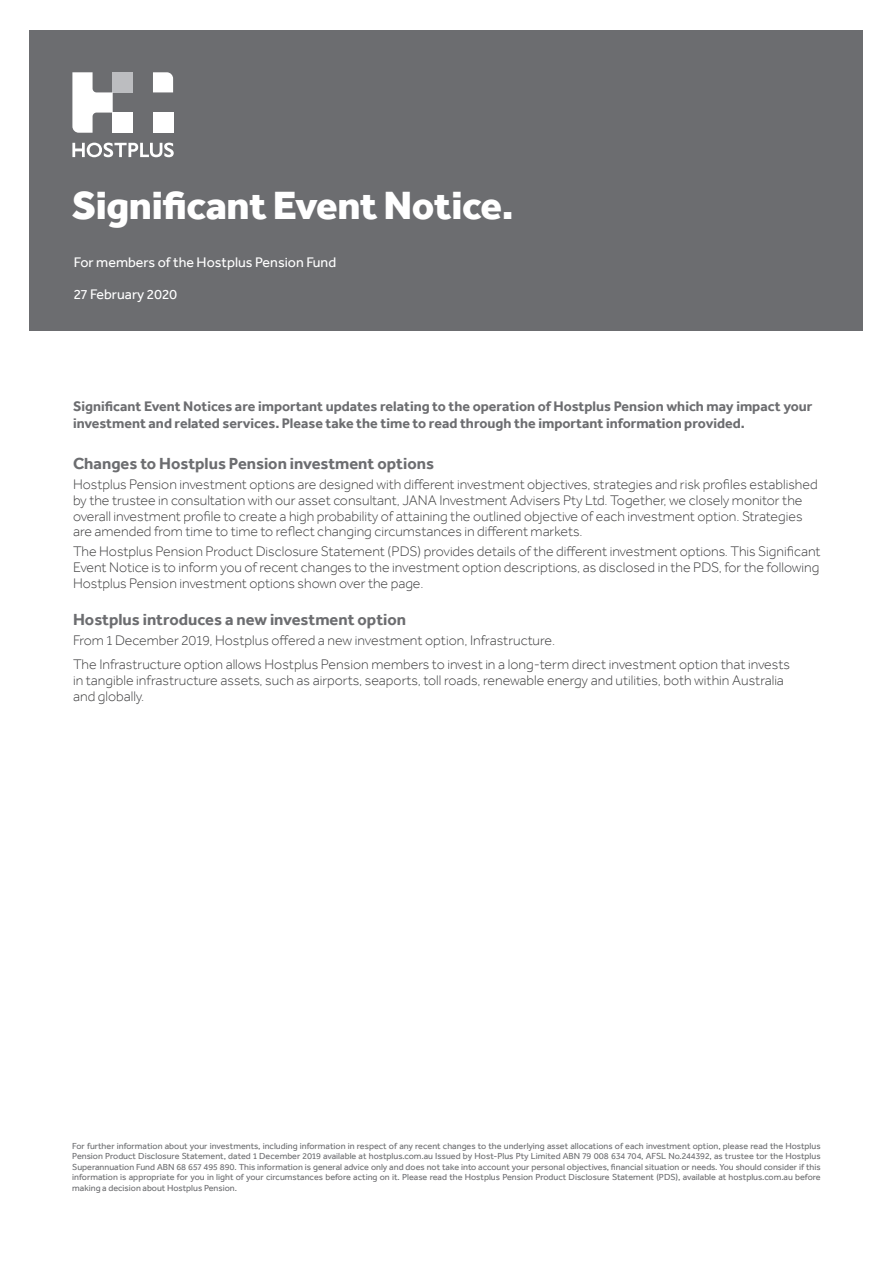
<style>
.page{position:relative;width:893px;height:1263px;background:#fff}
.page>*{position:absolute;margin:0;border:0;box-sizing:border-box;transform-origin:0 0}
.t1{font:800 40.5px "Effra";letter-spacing:-.01em;color:#fff}
.t2{font:700 16.5px "Effra";color:#6c6d70}
.t3{font:300 14.25px/15.8px "Effra";color:#3e3e3f}
.t4{font:700 14.25px/16.5px "Effra";color:#6c6d70}
.t5{font:14.25px "Effra";color:#fff}
.t6{font:9px/10.5px "Effra";color:#6c6d70;text-align:justify}
</style>
<div class="page">
<div style="left:30px;top:30px;width:833px;height:300px;background:#6c6d70"></div>
<svg style="left:153px;top:72px;width:20px;height:20px"></svg>
<div style="left:153px;top:113px;width:20px;height:20px;background:#fff"></div>
<div style="left:113px;top:72px;width:20px;height:20px;background:#bcbdc0"></div>
<svg style="left:72px;top:72px;width:41px;height:61px"></svg>
<div style="left:113px;top:113px;width:20px;height:20px;background:#fff"></div>
<svg style="left:72px;top:143px;width:102px;height:14px"></svg>
<h1 class="t1" style="left:72px;top:181px;width:443px">Significant Event Notice.</h1>
<p class="t5" style="left:74px;top:253px;width:264px">For members of the Hostplus Pension Fund</p>
<p class="t5" style="left:74px;top:285px;width:105px">27 February 2020</p>
<p class="t4" style="left:73px;top:398px;width:741px">Significant Event Notices are important updates relating to the operation of Hostplus Pension which may impact your investment and related services. Please take the time to read through the important information provided.</p>
<p class="t2" style="left:73px;top:454px;width:362px">Changes to Hostplus Pension investment options</p>
<p class="t3" style="left:73px;top:476px;width:746px">Hostplus Pension investment options are designed with different investment objectives, strategies and risk profiles established by the trustee in consultation with our asset consultant, JANA Investment Advisers Pty Ltd. Together, we closely monitor the overall investment profile to create a high probability of attaining the outlined objective of each investment option. Strategies are amended from time to time to reflect changing circumstances in different markets.</p>
<p class="t3" style="left:73px;top:544px;width:749px;text-align:justify">The Hostplus Pension Product Disclosure Statement (PDS) provides details of the different investment options. This Significant Event Notice is to inform you of recent changes to the investment option descriptions, as disclosed in the PDS, for the following Hostplus Pension investment options shown over the page.</p>
<p class="t2" style="left:73px;top:610px;width:335px">Hostplus introduces a new investment option</p>
<p class="t3" style="left:73px;top:628px;width:718px;line-height:24.3px">From 1 December 2019, Hostplus offered a new investment option, Infrastructure.<br>The Infrastructure option allows Hostplus Pension members to invest in a long-term direct investment option that invests</p>
<p class="t3" style="left:73px;top:672px;width:712px">in tangible infrastructure assets, such as airports, seaports, toll roads, renewable energy and utilities, both within Australia and globally.</p>
<p class="t6" style="left:72px;top:1140px;width:750px">For further information about your investments, including information in respect of any recent changes to the underlying asset allocations of each investment option, please read the Hostplus Pension Product Disclosure Statement, dated 1 December 2019 available at hostplus.com.au Issued by Host-Plus Pty Limited ABN 79 008 634 704, AFSL No.244392, as trustee tor the Hostplus Superannuation Fund ABN 68 657 495 890. This information is general advice only and does not take into account your personal objectives, financial situation or needs. You should consider if this information is appropriate for you in light of your circumstances before acting on it. Please read the Hostplus Pension Product Disclosure Statement (PDS), available at hostplus.com.au before making a decision about Hostplus Pension.</p>
</div>
